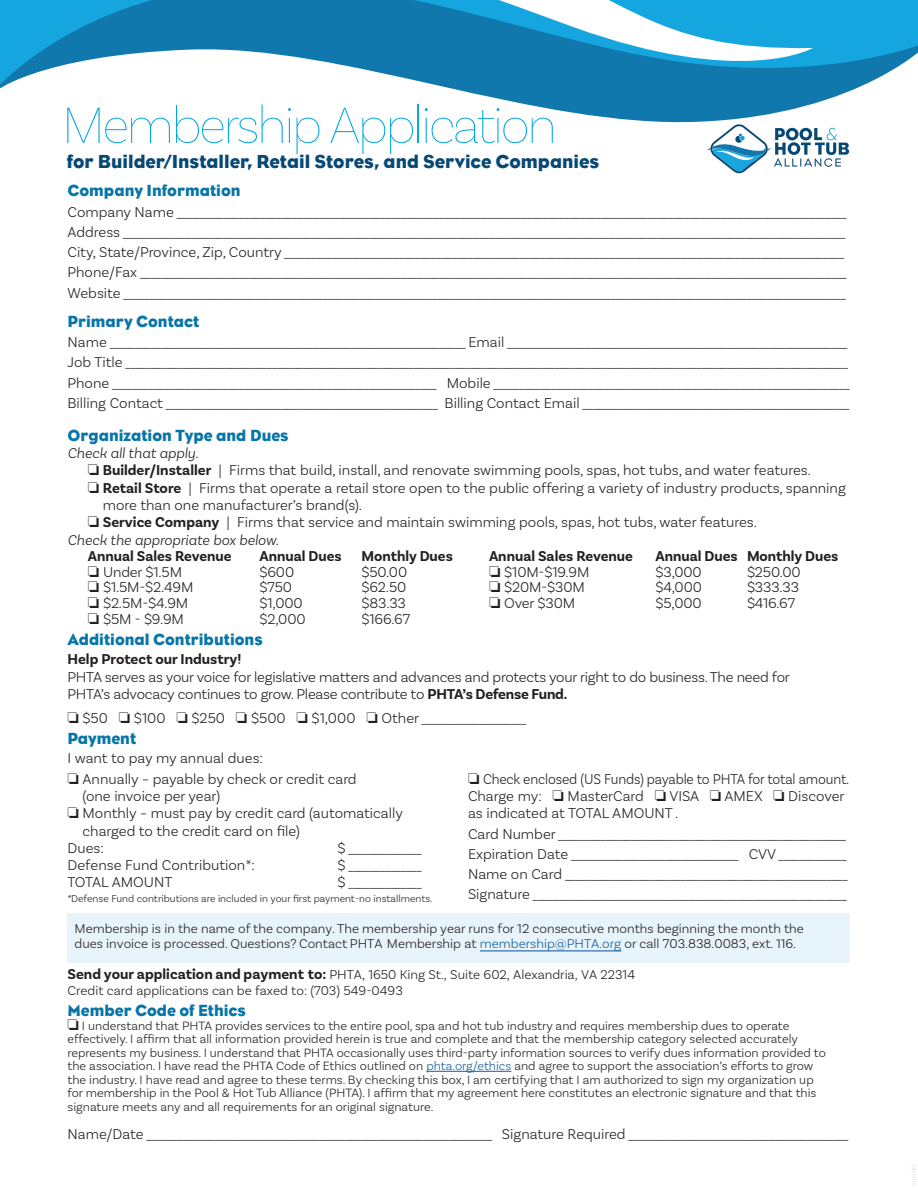
<style>
.page{position:relative;width:918px;height:1188px;background:#fff}
.page>*{position:absolute;margin:0;border:0;box-sizing:border-box;transform-origin:0 0}
.t1{font:100 54.3px "Basic Sans";letter-spacing:-.06em;color:#00a7e1}
.t2{font:19.2px "Eagle";color:#074974}
.Subhead_blue{font:16.5px "Eagle";color:#0875a8}
.Body_text{font:16.5px "Eagle";color:#0875a8}
.Body_text-2{font:300 15px/17.2px "Basic Sans";color:#231f20}
.Body_text-3{font:700 15px "Basic Sans";color:#231f20}
.Body_text-4{font:300 15px "Basic Sans";color:#231f20;scale:.93 1}
.Body_text-5{font:italic 300 15px "Basic Sans";color:#231f20}
.Subhead_blue-2{font:italic 300 15px "Basic Sans";color:#231f20}
.Body_text-6{font:300 13.5px/15px "Basic Sans";color:#231f20}
.Body_text-7{font:300 12.75px/13.5px "Basic Sans";color:#231f20}
.Body_text-8{font:300 10.5px "Basic Sans";color:#231f20}
.s1{font-weight:700}
.s2{color:#175d9e}
.s3{font-weight:700;font-size:15px}
</style>
<div class="page">
<svg style="left:0;top:0;width:918px;height:123px"></svg>
<svg style="left:256px;top:0;width:557px;height:88px;fill:#1178ad"></svg>
<svg style="left:707px;top:124px;width:142px;height:49px"></svg>
<div style="left:68px;top:913px;width:782px;height:49px;background:#e7f4fb"></div>
<hr style="left:426px;top:1071px;width:85px;height:1px;background:#175d9e">
<hr style="left:480px;top:951px;width:141px;height:1px;background:#175d9e">
<p class="t1" style="left:62px;top:93px;width:497px">Membership Application</p>
<p class="t2" style="left:67px;top:150px;width:534px">for Builder/Installer, Retail Stores, and Service Companies</p>
<p class="Subhead_blue" style="left:68px;top:181px;width:175px">Company Information</p>
<p class="Body_text-2" style="left:68px;top:203px;width:781px">Company Name ________________________________________________________________________________________________________________________________</p>
<p class="Body_text-2" style="left:68px;top:223px;width:779px">Address __________________________________________________________________________________________________________________________________________</p>
<p class="Body_text-2" style="left:68px;top:243px;width:778px">City, State/Province, Zip, Country ___________________________________________________________________________________________________________</p>
<p class="Body_text-2" style="left:68px;top:264px;width:781px">Phone/Fax _______________________________________________________________________________________________________________________________________</p>
<p class="Body_text-2" style="left:68px;top:284px;width:780px">Website __________________________________________________________________________________________________________________________________________</p>
<p class="Subhead_blue" style="left:68px;top:311px;width:133px">Primary Contact</p>
<p class="Body_text-2" style="left:68px;top:333px;width:782px">Name ____________________________________________________________________ Email _________________________________________________________________</p>
<p class="Body_text-2" style="left:68px;top:354px;width:782px">Job Title __________________________________________________________________________________________________________________________________________</p>
<p class="Body_text-2" style="left:68px;top:374px;width:784px">Phone ______________________________________________________________ Mobile ____________________________________________________________________</p>
<p class="Body_text-2" style="left:68px;top:394px;width:784px">Billing Contact ____________________________________________________ Billing Contact Email ___________________________________________________</p>
<p class="Subhead_blue" style="left:68px;top:425px;width:223px">Organization Type and Dues</p>
<p class="Subhead_blue-2" style="left:68px;top:444px;width:133px">Check all that apply.</p>
<p class="Body_text-2" style="left:88px;top:462px;width:725px">□ <span class="s1">Builder/Installer</span> | Firms that build, install, and renovate swimming pools, spas, hot tubs, and water features.</p>
<p class="Body_text-2" style="left:103px;top:479px;width:745px;text-indent:-15px">□ <span class="s1">Retail Store</span> | Firms that operate a retail store open to the public offering a variety of industry products, spanning more than one manufacturer’s brand(s).</p>
<p class="Body_text-2" style="left:88px;top:513px;width:671px">□ <span class="s1">Service Company</span> | Firms that service and maintain swimming pools, spas, hot tubs, water features.</p>
<p class="Body_text-5" style="left:68px;top:531px;width:213px">Check the appropriate box below.</p>
<p class="Body_text-3" style="left:88px;top:547px;width:145px">Annual Sales Revenue</p>
<p class="Body_text-3" style="left:260px;top:547px;width:84px">Annual Dues</p>
<p class="Body_text-3" style="left:362px;top:547px;width:93px">Monthly Dues</p>
<p class="Body_text-3" style="left:489px;top:547px;width:145px">Annual Sales Revenue</p>
<p class="Body_text-3" style="left:656px;top:547px;width:184px">Annual Dues Monthly Dues</p>
<p class="Body_text-2" style="left:88px;top:563px;width:96px">□ Under $1.5M</p>
<p class="Body_text-2" style="left:260px;top:563px;width:36px">$600</p>
<p class="Body_text-2" style="left:362px;top:563px;width:47px">$50.00</p>
<p class="Body_text-2" style="left:489px;top:563px;width:102px">□ $10M-$19.9M</p>
<p class="Body_text-2" style="left:656px;top:563px;width:48px">$3,000</p>
<p class="Body_text-2" style="left:747px;top:563px;width:55px">$250.00</p>
<p class="Body_text-2" style="left:88px;top:579px;width:107px">□ $1.5M-$2.49M</p>
<p class="Body_text-2" style="left:260px;top:579px;width:34px">$750</p>
<p class="Body_text-2" style="left:362px;top:579px;width:46px">$62.50</p>
<p class="Body_text-2" style="left:489px;top:579px;width:97px">□ $20M-$30M</p>
<p class="Body_text-2" style="left:656px;top:579px;width:48px">$4,000</p>
<p class="Body_text-2" style="left:747px;top:579px;width:54px">$333.33</p>
<p class="Body_text-2" style="left:88px;top:594px;width:102px">□ $2.5M-$4.9M</p>
<p class="Body_text-2" style="left:260px;top:594px;width:45px">$1,000</p>
<p class="Body_text-2" style="left:362px;top:594px;width:46px">$83.33</p>
<p class="Body_text-2" style="left:489px;top:594px;width:88px">□ Over $30M</p>
<p class="Body_text-2" style="left:656px;top:594px;width:48px">$5,000</p>
<p class="Body_text-2" style="left:747px;top:594px;width:50px">$416.67</p>
<p class="Body_text-2" style="left:88px;top:610px;width:98px">□ $5M - $9.9M</p>
<p class="Body_text-2" style="left:260px;top:610px;width:48px">$2,000</p>
<p class="Body_text-2" style="left:362px;top:610px;width:50px">$166.67</p>
<p class="Subhead_blue" style="left:68px;top:629px;width:197px">Additional Contributions</p>
<p class="Body_text-3" style="left:68px;top:650px;width:175px">Help Protect our Industry!</p>
<p class="Body_text-2" style="left:68px;top:668px;width:724px">PHTA serves as your voice for legislative matters and advances and protects your right to do business. The need for<br>PHTA’s advocacy continues to grow. Please contribute to <span class="s1">PHTA’s Defense Fund.</span></p>
<p class="Body_text-2" style="left:68px;top:709px;width:460px">□ $50 □ $100 □ $250 □ $500 □ $1,000 □ Other ____________________</p>
<p class="Subhead_blue" style="left:68px;top:728px;width:70px">Payment</p>
<p class="Body_text-2" style="left:68px;top:750px;width:197px">I want to pay my annual dues:</p>
<p class="Body_text-2" style="left:83px;top:770px;width:276px;text-indent:-15px">□ Annually – payable by check or credit card (one invoice per year)</p>
<p class="Body_text-2" style="left:83px;top:804px;width:322px;text-indent:-15px">□ Monthly – must pay by credit card (automatically charged to the credit card on file)</p>
<p class="Body_text-2" style="left:338px;top:839px;width:86px">$ ______________</p>
<p class="Body_text-2" style="left:338px;top:856px;width:86px">$ ______________</p>
<p class="Body_text-2" style="left:68px;top:839px;width:189px">Dues:<br>Defense Fund Contribution*:<br>TOTAL AMOUNT</p>
<p class="Body_text-2" style="left:338px;top:873px;width:86px">$ ______________</p>
<p class="Body_text-8" style="left:68px;top:892px;width:366px">*Defense Fund contributions are included in your first payment-no installments.</p>
<p class="Body_text-4" style="left:468px;top:770px;width:411px">□ Check enclosed (US Funds) payable to PHTA for total amount.</p>
<p class="Body_text-2" style="left:468px;top:787px;width:378px">Charge my: □ MasterCard □ VISA □ AMEX □ Discover as indicated at TOTAL AMOUNT .</p>
<p class="Body_text-2" style="left:468px;top:825px;width:380px">Card Number _______________________________________________________</p>
<p class="Body_text-2" style="left:468px;top:845px;width:380px">Expiration Date ________________________________ CVV _____________</p>
<p class="Body_text-2" style="left:468px;top:865px;width:381px">Name on Card ______________________________________________________</p>
<p class="Body_text-2" style="left:468px;top:885px;width:380px">Signature ____________________________________________________________</p>
<p class="Body_text-6" style="left:75px;top:921px;width:731px">Membership is in the name of the company. The membership year runs for 12 consecutive months beginning the month the dues invoice is processed. Questions? Contact PHTA Membership at <span class="s2">membership@PHTA.org</span> or call 703.838.0083, ext. 116.</p>
<p class="Body_text-6" style="left:67px;top:967px;width:569px;line-height:15.5px"><span class="s3">Send your application and payment to:</span> PHTA, 1650 King St., Suite 602, Alexandria, VA 22314<br>Credit card applications can be faxed to: (703) 549-0493</p>
<p class="Body_text" style="left:68px;top:1000px;width:180px">Member Code of Ethics</p>
<p class="Body_text-7" style="left:67px;top:1018px;width:760px">□ I understand that PHTA provides services to the entire pool, spa and hot tub industry and requires membership dues to operate effectively. I affirm that all information provided herein is true and complete and that the membership category selected accurately represents my business. I understand that PHTA occasionally uses third-party information sources to verify dues information provided to the association. I have read the PHTA Code of Ethics outlined on <span class="s2">phta.org/ethics</span> and agree to support the association’s efforts to grow the industry. I have read and agree to these terms. By checking this box, I am certifying that I am authorized to sign my organization up for membership in the Pool &amp; Hot Tub Alliance (PHTA). I affirm that my agreement here constitutes an electronic signature and that this signature meets any and all requirements for an original signature.</p>
<p class="Body_text-2" style="left:68px;top:1125px;width:782px">Name/Date __________________________________________________________________ Signature Required __________________________________________</p>
</div>
